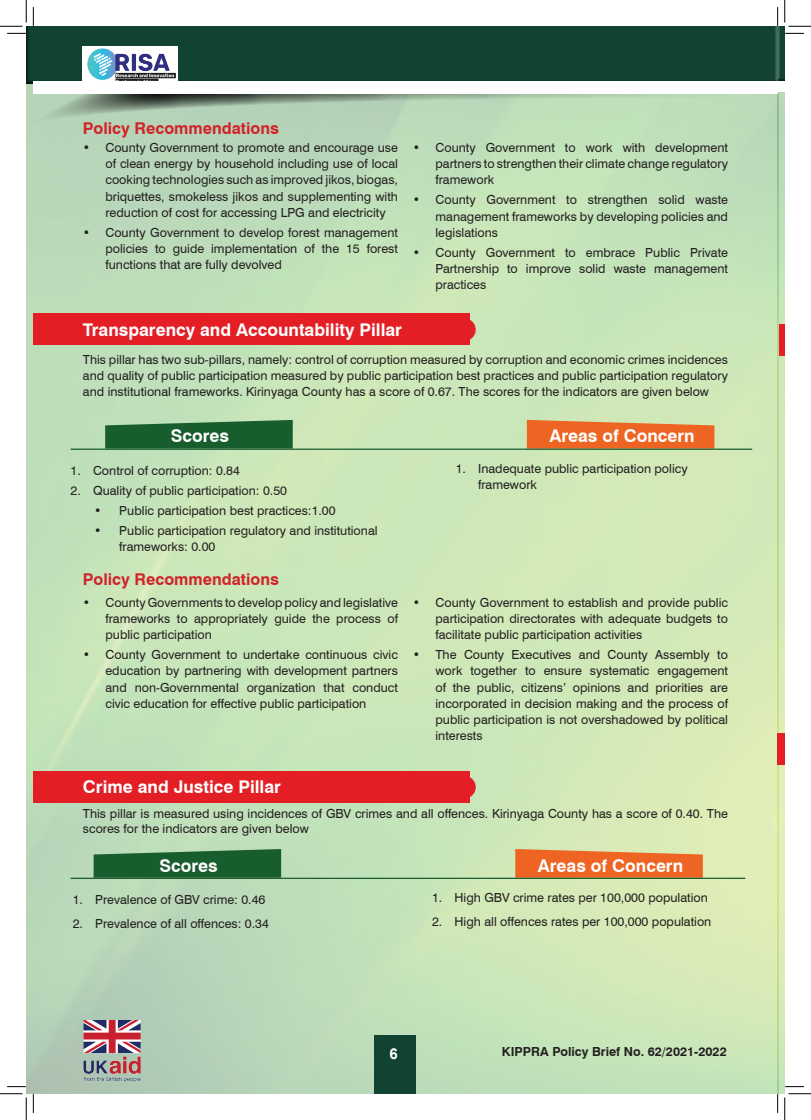
<style>
.page{position:relative;width:811px;height:1120px;background:#fff}
.page>*{position:absolute;margin:0;border:0;box-sizing:border-box;transform-origin:0 0}
.t1{font:700 17.5px "Swiss 721 BT";color:#fff}
.t2{font:700 16.25px "Swiss 721 BT";color:#d1232a}
.t3{font:700 15px "Arial";color:#fff}
.t4{font:12.5px/16.2px "Swiss 721 BT";color:#231f20;text-align:justify}
.t5{font:700 12.5px "Swiss 721 BT";color:#231f20}
</style>
<div class="page">
<img style="left:26px;top:128px;width:759px;height:965px">
<svg style="left:778px;top:92px;width:7px;height:36px"></svg>
<div style="left:777px;top:26px;width:8px;height:58px;background:#231f20;opacity:.75"></div>
<svg style="left:26px;top:85px;width:752px;height:44px;background:#acc9ac"></svg>
<div style="left:26px;top:26px;width:752px;height:59px;background:#104331"></div>
<div style="left:33px;top:83px;width:744px;height:11px;background:#fff"></div>
<div style="left:374px;top:1034px;width:41px;height:59px;background:#104331"></div>
<img style="left:83px;top:1019px;width:58px;height:66px">
<div style="left:83px;top:46px;width:95px;height:41px;background:#fff"></div>
<img style="left:87px;top:48px;width:89px;height:33px">
<div style="left:777px;top:82px;width:8px;height:10px;background:#fff"></div>
<div style="left:33px;top:82px;width:744px;height:10px;background:#fff"></div>
<div style="left:779px;top:324px;width:6px;height:31px;background:#e31f25"></div>
<div style="left:777px;top:732px;width:8px;height:31px;background:#e31f25"></div>
<div style="left:33px;top:313px;width:436px;height:31px;background:#e31f25"></div>
<div style="left:454px;top:318px;width:22px;height:23px;background:#e31f25;border-radius:50%"></div>
<div style="left:33px;top:770px;width:436px;height:31px;background:#e31f25"></div>
<div style="left:454px;top:775px;width:22px;height:23px;background:#e31f25;border-radius:50%"></div>
<svg style="left:105px;top:420px;width:188px;height:28px;background:#28693b"></svg>
<svg style="left:527px;top:420px;width:187px;height:28px;background:#eb7030"></svg>
<hr style="left:71px;top:448px;width:681px;height:1px;background:#195a2d">
<svg style="left:94px;top:848px;width:187px;height:29px;background:#2d6d40"></svg>
<svg style="left:515px;top:848px;width:188px;height:29px;background:#eb7535"></svg>
<hr style="left:71px;top:877px;width:674px;height:1px;background:#195a2d">
<svg style="left:7px;top:33px;width:19px;height:1px"></svg>
<svg style="left:785px;top:33px;width:19px;height:1px"></svg>
<svg style="left:33px;top:7px;width:1px;height:19px"></svg>
<svg style="left:33px;top:1093px;width:1px;height:19px"></svg>
<svg style="left:777px;top:7px;width:1px;height:19px"></svg>
<svg style="left:777px;top:1093px;width:1px;height:19px"></svg>
<svg style="left:0;top:0;width:27px;height:27px"></svg>
<svg style="left:0;top:1093px;width:27px;height:26px"></svg>
<svg style="left:784px;top:0;width:27px;height:27px"></svg>
<svg style="left:784px;top:1093px;width:27px;height:26px"></svg>
<h2 class="t2" style="left:83px;top:118px;width:197px">Policy Recommendations</h2>
<p class="t4" style="left:105px;top:139px;width:294px;text-indent:-22px">• County Government to promote and encourage use of clean energy by household including use of local cooking technologies such as improved jikos, biogas, briquettes, smokeless jikos and supplementing with reduction of cost for accessing LPG and electricity</p>
<p class="t4" style="left:105px;top:224px;width:294px;text-indent:-22px">• County Government to develop forest management policies to guide implementation of the 15 forest functions that are fully devolved</p>
<p class="t4" style="left:435px;top:139px;width:294px;text-indent:-22px">• County Government to work with development partners to strengthen their climate change regulatory framework</p>
<p class="t4" style="left:435px;top:191px;width:294px;text-indent:-22px">• County Government to strengthen solid waste management frameworks by developing policies and legislations</p>
<p class="t4" style="left:435px;top:243px;width:294px;text-indent:-22px">• County Government to embrace Public Private Partnership to improve solid waste management practices</p>
<h1 class="t1" style="left:83px;top:319px;width:320px">Transparency and Accountability Pillar</h1>
<p class="t4" style="left:83px;top:350px;width:646px">This pillar has two sub-pillars, namely: control of corruption measured by corruption and economic crimes incidences and quality of public participation measured by public participation best practices and public participation regulatory and institutional frameworks. Kirinyaga County has a score of 0.67. The scores for the indicators are given below</p>
<h1 class="t1" style="left:171px;top:425px;width:60px">Scores</h1>
<h1 class="t1" style="left:549px;top:425px;width:147px">Areas of Concern</h1>
<p class="t4" style="left:478px;top:459px;width:211px;text-indent:-22px">1. Inadequate public participation policy framework</p>
<p class="t4" style="left:71px;top:462px;width:171px">1. Control of corruption: 0.84</p>
<p class="t4" style="left:71px;top:482px;width:218px">2. Quality of public participation: 0.50</p>
<p class="t4" style="left:94px;top:501px;width:243px">• Public participation best practices:1.00</p>
<p class="t4" style="left:119px;top:521px;width:260px;text-indent:-25px">• Public participation regulatory and institutional frameworks: 0.00</p>
<h2 class="t2" style="left:83px;top:569px;width:197px">Policy Recommendations</h2>
<p class="t4" style="left:105px;top:593px;width:294px;text-indent:-22px">• County Governments to develop policy and legislative frameworks to appropriately guide the process of public participation</p>
<p class="t4" style="left:105px;top:645px;width:294px;text-indent:-22px">• County Government to undertake continuous civic education by partnering with development partners and non-Governmental organization that conduct civic education for effective public participation</p>
<p class="t4" style="left:435px;top:593px;width:294px;text-indent:-22px">• County Government to establish and provide public participation directorates with adequate budgets to facilitate public participation activities</p>
<p class="t4" style="left:435px;top:645px;width:294px;text-indent:-22px">• The County Executives and County Assembly to work together to ensure systematic engagement of the public, citizens’ opinions and priorities are incorporated in decision making and the process of public participation is not overshadowed by political interests</p>
<h1 class="t1" style="left:83px;top:776px;width:200px">Crime and Justice Pillar</h1>
<p class="t4" style="left:83px;top:805px;width:646px;line-height:15px">This pillar is measured using incidences of GBV crimes and all offences. Kirinyaga County has a score of 0.40. The scores for the indicators are given below</p>
<h1 class="t1" style="left:159px;top:854px;width:60px">Scores</h1>
<h1 class="t1" style="left:538px;top:854px;width:147px">Areas of Concern</h1>
<p class="t4" style="left:432px;top:889px;width:277px">1. High GBV crime rates per 100,000 population</p>
<p class="t4" style="left:432px;top:912px;width:281px">2. High all offences rates per 100,000 population</p>
<p class="t4" style="left:73px;top:890px;width:194px">1. Prevalence of GBV crime: 0.46</p>
<p class="t4" style="left:73px;top:914px;width:198px">2. Prevalence of all offences: 0.34</p>
<p class="t3" style="left:389px;top:1043px;width:10px">6</p>
<p class="t5" style="left:502px;top:1043px;width:226px">KIPPRA Policy Brief No. 62/2021-2022</p>
</div>
